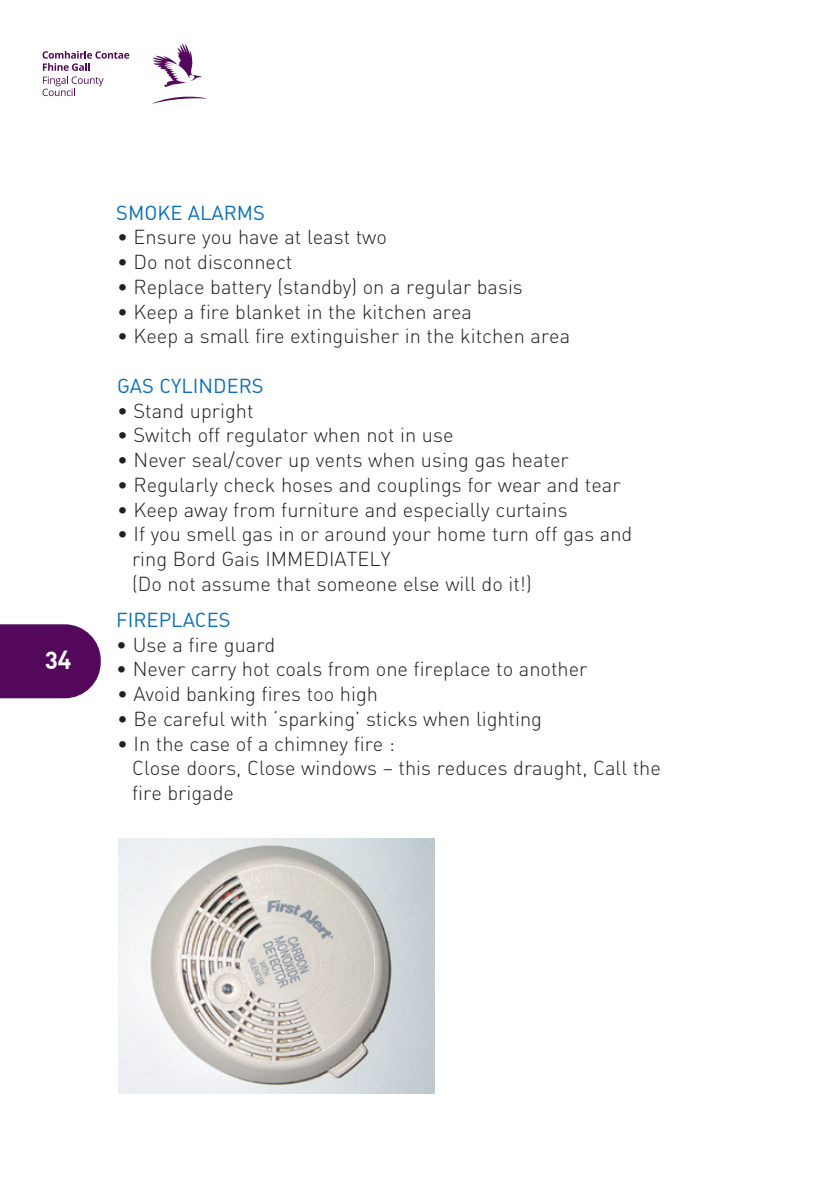
<style>
.page{position:relative;width:840px;height:1191px;background:#fff}
.page>*{position:absolute;margin:0;border:0;box-sizing:border-box;transform-origin:0 0}
.t1{font:700 24px "Fingal Sans";color:#fff}
.t2{font:300 20px/24.6px "Fingal Sans";color:#231f20}
.t3{font:20px "Fingal Sans";color:#0970b9}
</style>
<div class="page">
<svg style="left:0;top:50px;width:435px;height:1044px"></svg>
<svg style="left:153px;top:43px;width:48px;height:44px"></svg>
<svg style="left:152px;top:97px;width:54px;height:7px"></svg>
<svg style="left:43px;top:51px;width:86px;height:45px"></svg>
<img style="left:118px;top:838px;width:316px;height:255px">
<p class="t1" style="left:45px;top:642px;width:28px">34</p>
<p class="t3" style="left:116px;top:200px;width:150px">SMOKE ALARMS</p>
<p class="t2" style="left:117px;top:225px;width:271px">• Ensure you have at least two</p>
<p class="t2" style="left:117px;top:249px;width:177px">• Do not disconnect</p>
<p class="t2" style="left:117px;top:274px;width:407px">• Replace battery (standby) on a regular basis</p>
<p class="t2" style="left:117px;top:299px;width:356px">• Keep a fire blanket in the kitchen area</p>
<p class="t2" style="left:117px;top:324px;width:454px">• Keep a small fire extinguisher in the kitchen area</p>
<p class="t3" style="left:117px;top:373px;width:148px">GAS CYLINDERS</p>
<p class="t2" style="left:117px;top:398px;width:138px">• Stand upright</p>
<p class="t2" style="left:117px;top:422px;width:338px">• Switch off regulator when not in use</p>
<p class="t2" style="left:117px;top:447px;width:453px">• Never seal/cover up vents when using gas heater</p>
<p class="t2" style="left:117px;top:472px;width:504px">• Regularly check hoses and couplings for wear and tear</p>
<p class="t2" style="left:117px;top:497px;width:452px">• Keep away from furniture and especially curtains</p>
<p class="t2" style="left:132px;top:521px;width:501px;text-indent:-15px">• If you smell gas in or around your home turn off gas and ring Bord Gais IMMEDIATELY<br>(Do not assume that someone else will do it!)</p>
<p class="t3" style="left:116px;top:607px;width:116px">FIREPLACES</p>
<p class="t2" style="left:116px;top:632px;width:160px">• Use a fire guard</p>
<p class="t2" style="left:116px;top:656px;width:472px">• Never carry hot coals from one fireplace to another</p>
<p class="t2" style="left:117px;top:681px;width:262px">• Avoid banking fires too high</p>
<p class="t2" style="left:117px;top:706px;width:426px">• Be careful with ‘sparking’ sticks when lighting</p>
<p class="t2" style="left:132px;top:730px;width:530px;text-indent:-15px">• In the case of a chimney fire :<br>Close doors, Close windows – this reduces draught, Call the fire brigade</p>
</div>
